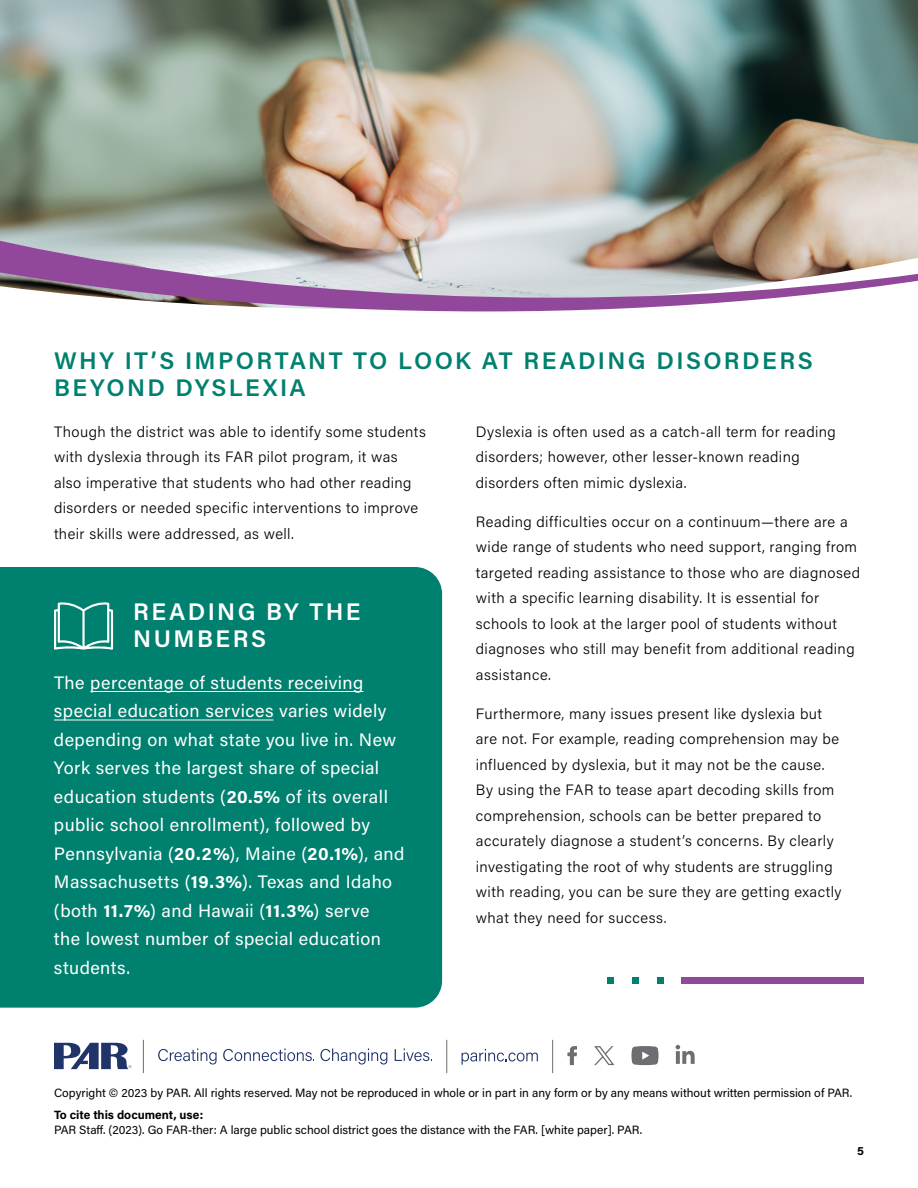
<style>
.page{position:relative;width:918px;height:1188px;background:#fff}
.page>*{position:absolute;margin:0;border:0;box-sizing:border-box;transform-origin:0 0}
.t1{font:600 24px/27px "Acumin Pro";letter-spacing:.1em;color:#00806e}
.t2{font:600 24px/27px "Acumin Pro";letter-spacing:.1em;color:#fff}
.t3{font:18px/28.5px "Acumin Pro";letter-spacing:.025em;color:#fff}
.t4{font:300 15px/25.5px "Acumin Pro";letter-spacing:.03em;color:#000}
.t5{font:12px "Acumin Pro";color:#000}
.t6{font:700 12px "Acumin Pro";color:#000}
.s1{font-weight:700}
</style>
<div class="page">
<img style="left:0;top:0;width:918px;height:170px">
<img style="left:0;top:170px;width:918px;height:141px">
<div style="left:0;top:567px;width:442px;height:441px;background:#00806e"></div>
<hr style="left:54px;top:720px;width:220px;height:1px;background:#fff">
<hr style="left:90px;top:691px;width:273px;height:1px;background:#fff">
<svg style="left:54px;top:602px;width:59px;height:48px"></svg>
<div style="left:682px;top:977px;width:182px;height:7px;background:#8e499a"></div>
<div style="left:657px;top:977px;width:7px;height:7px;background:#00806e"></div>
<div style="left:632px;top:977px;width:7px;height:7px;background:#00806e"></div>
<div style="left:608px;top:977px;width:6px;height:7px;background:#00806e"></div>
<svg style="left:567px;top:1046px;width:10px;height:19px"></svg>
<svg style="left:594px;top:1046px;width:20px;height:19px"></svg>
<svg style="left:632px;top:1046px;width:27px;height:19px"></svg>
<svg style="left:676px;top:1045px;width:19px;height:19px"></svg>
<svg style="left:54px;top:1043px;width:77px;height:26px"></svg>
<hr style="left:143px;top:1040px;width:1px;height:33px;background:#6d6e71">
<hr style="left:446px;top:1040px;width:1px;height:33px;background:#6d6e71">
<hr style="left:552px;top:1040px;width:1px;height:33px;background:#6d6e71">
<svg style="left:158px;top:1048px;width:59px;height:17px"></svg>
<svg style="left:223px;top:1048px;width:164px;height:17px"></svg>
<svg style="left:395px;top:1048px;width:37px;height:13px"></svg>
<svg style="left:462px;top:1049px;width:76px;height:16px"></svg>
<h1 class="t1" style="left:54px;top:346px;width:760px">WHY IT’S IMPORTANT TO LOOK AT READING DISORDERS<br>BEYOND DYSLEXIA</h1>
<p class="t4" style="left:54px;top:418px;width:373px">Though the district was able to identify some students with dyslexia through its FAR pilot program, it was also imperative that students who had other reading disorders or needed specific interventions to improve their skills were addressed, as well.</p>
<p class="t4" style="left:476px;top:418px;width:362px">Dyslexia is often used as a catch-all term for reading disorders; however, other lesser-known reading disorders often mimic dyslexia.</p>
<p class="t4" style="left:476px;top:508px;width:386px">Reading difficulties occur on a continuum—there are a wide range of students who need support, ranging from targeted reading assistance to those who are diagnosed with a specific learning disability. It is essential for schools to look at the larger pool of students without diagnoses who still may benefit from additional reading assistance.</p>
<p class="t4" style="left:476px;top:700px;width:367px">Furthermore, many issues present like dyslexia but are not. For example, reading comprehension may be influenced by dyslexia, but it may not be the cause.<br>By using the FAR to tease apart decoding skills from comprehension, schools can be better prepared to accurately diagnose a student’s concerns. By clearly investigating the root of why students are struggling with reading, you can be sure they are getting exactly what they need for success.</p>
<h1 class="t2" style="left:133px;top:597px;width:229px">READING BY THE<br>NUMBERS</h1>
<p class="t3" style="left:54px;top:668px;width:352px">The percentage of students receiving special education services varies widely depending on what state you live in. New York serves the largest share of special education students (<span class="s1">20.5%</span> of its overall public school enrollment), followed by Pennsylvania (<span class="s1">20.2%</span>), Maine (<span class="s1">20.1%</span>), and Massachusetts (<span class="s1">19.3%</span>). Texas and Idaho (both <span class="s1">11.7%</span>) and Hawaii (<span class="s1">11.3%</span>) serve<br>the lowest number of special education students.</p>
<p class="t5" style="left:54px;top:1085px;width:800px">Copyright © 2023 by PAR. All rights reserved. May not be reproduced in whole or in part in any form or by any means without written permission of PAR.</p>
<p class="t6" style="left:54px;top:1106px;width:151px">To cite this document, use:</p>
<p class="t5" style="left:54px;top:1121px;width:590px">PAR Staff. (2023). Go FAR-ther: A large public school district goes the distance with the FAR. [white paper]. PAR.</p>
<p class="t6" style="left:857px;top:1143px;width:8px">5</p>
</div>
